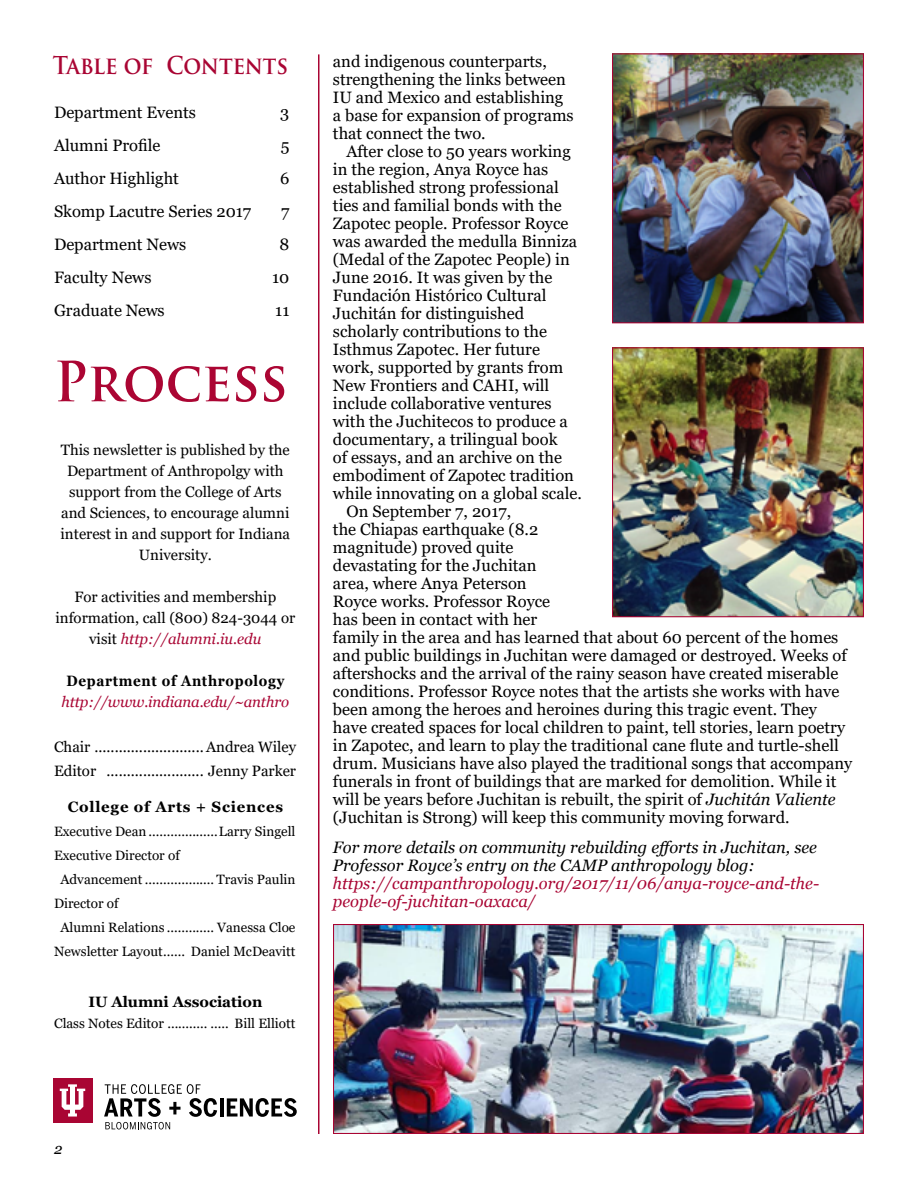
<style>
.page{position:relative;width:918px;height:1188px;background:#fff}
.page>*{position:absolute;margin:0;border:0;box-sizing:border-box;transform-origin:0 0}
.t1{font:700 54px "Trajan Pro";letter-spacing:.005em;color:#ab0533;scale:.95 1}
.t2{font:700 24px "Trajan Pro";color:#a90533;scale:.9 1}
.t3{font:16.5px/18px "Georgia";color:#000}
.t4{font:italic 16.5px/18px "Georgia";color:#000}
.t5{font:italic 16.5px/18px "Georgia";color:#a90533}
.t6{font:15px/21px "Georgia";color:#000;text-align:center}
.t7{font:italic 15px "Georgia";letter-spacing:-.01em;color:#a90533}
.t8{font:700 15px "Georgia";letter-spacing:.05em;color:#000;scale:.9 1}
.t9{font:700 15px "Georgia";letter-spacing:.05em;color:#000}
.t10{font:700 15px "Georgia";color:#000}
.t11{font:italic 15px "Georgia";color:#000}
.t12{font:13.5px "Georgia";color:#000}
.s1{font-style:italic;color:#a90533}
.s2{font-style:italic}
</style>
<div class="page">
<hr style="left:318px;top:54px;width:2px;height:1080px;background:#a90533">
<div style="left:53px;top:1078px;width:39px;height:45px;background:#a90533"></div>
<svg style="left:60px;top:1084px;width:25px;height:33px"></svg>
<hr style="left:220px;top:1098px;width:3px;height:19px;background:#000">
<svg style="left:227px;top:1098px;width:70px;height:19px"></svg>
<svg style="left:104px;top:1084px;width:113px;height:45px"></svg>
<img style="left:614px;top:349px;width:248px;height:266px">
<div style="left:612px;top:347px;width:252px;height:270px;border:1px solid #a90533"></div>
<img style="left:614px;top:55px;width:248px;height:266px">
<div style="left:612px;top:53px;width:252px;height:270px;border:1px solid #a90533"></div>
<img style="left:335px;top:926px;width:527px;height:206px">
<div style="left:333px;top:924px;width:531px;height:210px;border:1px solid #a90533"></div>
<h2 class="t2" style="left:53px;top:51px;width:263px">Table of Contents</h2>
<p class="t3" style="left:54px;top:104px;width:143px">Department Events</p>
<p class="t3" style="left:280px;top:104px;width:11px">3</p>
<p class="t3" style="left:54px;top:137px;width:108px">Alumni Profile</p>
<p class="t3" style="left:281px;top:137px;width:10px">5</p>
<p class="t3" style="left:54px;top:170px;width:127px">Author Highlight</p>
<p class="t3" style="left:280px;top:170px;width:11px">6</p>
<p class="t3" style="left:54px;top:203px;width:199px">Skomp Lacutre Series 2017</p>
<p class="t3" style="left:281px;top:203px;width:10px">7</p>
<p class="t3" style="left:54px;top:236px;width:134px">Department News</p>
<p class="t3" style="left:280px;top:236px;width:11px">8</p>
<p class="t3" style="left:54px;top:269px;width:99px">Faculty News</p>
<p class="t3" style="left:272px;top:269px;width:19px">10</p>
<p class="t3" style="left:54px;top:302px;width:112px">Graduate News</p>
<p class="t3" style="left:275px;top:302px;width:16px">11</p>
<h1 class="t1" style="left:54px;top:348px;width:247px">Process</h1>
<p class="t6" style="left:61px;top:439px;width:231px">This newsletter is published by the<br>Department of Anthropolgy with support from the College of Arts and Sciences, to encourage alumni interest in and support for Indiana<br>University.</p>
<p class="t6" style="left:55px;top:586px;width:241px">For activities and membership information, call (800) 824-3044 or visit <span class="s1">http://alumni.iu.edu</span></p>
<p class="t8" style="left:66px;top:671px;width:243px">Department of Anthropology</p>
<p class="t7" style="left:62px;top:692px;width:229px">http://www.indiana.edu/~anthro</p>
<p class="t6" style="left:54px;top:735px;width:244px;line-height:24px;text-align:left">Chair ...........................Andrea Wiley<br>Editor ........................ Jenny Parker</p>
<p class="t9" style="left:68px;top:797px;width:217px">College of Arts + Sciences</p>
<p class="t12" style="left:54px;top:823px;width:243px">Executive Dean ...................Larry Singell</p>
<p class="t12" style="left:54px;top:847px;width:127px">Executive Director of</p>
<p class="t12" style="left:61px;top:871px;width:237px">Advancement ................... Travis Paulin</p>
<p class="t12" style="left:54px;top:895px;width:66px">Director of</p>
<p class="t12" style="left:61px;top:919px;width:236px">Alumni Relations ............. Vanessa Cloe</p>
<p class="t12" style="left:54px;top:943px;width:243px">Newsletter Layout...... Daniel McDeavitt</p>
<p class="t10" style="left:88px;top:992px;width:176px">IU Alumni Association</p>
<p class="t12" style="left:54px;top:1015px;width:243px">Class Notes Editor ........... ..... Bill Elliott</p>
<p class="t3" style="left:333px;top:53px;width:242px">and indigenous counterparts, strengthening the links between<br>IU and Mexico and establishing a base for expansion of programs that connect the two.</p>
<p class="t3" style="left:346px;top:143px;width:226px">After close to 50 years working</p>
<p class="t3" style="left:333px;top:161px;width:217px">in the region, Anya Royce has</p>
<p class="t3" style="left:333px;top:179px;width:227px">established strong professional</p>
<p class="t3" style="left:333px;top:197px;width:230px">ties and familial bonds with the</p>
<p class="t3" style="left:333px;top:215px;width:237px">Zapotec people. Professor Royce</p>
<p class="t3" style="left:333px;top:233px;width:246px">was awarded the medulla Binniza</p>
<p class="t3" style="left:333px;top:251px;width:238px">(Medal of the Zapotec People) in</p>
<p class="t3" style="left:333px;top:269px;width:221px">June 2016. It was given by the</p>
<p class="t3" style="left:333px;top:287px;width:215px">Fundación Histórico Cultural</p>
<p class="t3" style="left:333px;top:305px;width:193px">Juchitán for distinguished</p>
<p class="t3" style="left:333px;top:323px;width:215px">scholarly contributions to the</p>
<p class="t3" style="left:333px;top:341px;width:209px">Isthmus Zapotec. Her future</p>
<p class="t3" style="left:333px;top:359px;width:232px">work, supported by grants from</p>
<p class="t3" style="left:333px;top:377px;width:218px">New Frontiers and CAHI, will</p>
<p class="t3" style="left:333px;top:395px;width:220px">include collaborative ventures</p>
<p class="t3" style="left:333px;top:413px;width:236px">with the Juchitecos to produce a</p>
<p class="t3" style="left:333px;top:431px;width:226px">documentary, a trilingual book</p>
<p class="t3" style="left:333px;top:449px;width:231px">of essays, and an archive on the</p>
<p class="t3" style="left:333px;top:467px;width:243px">embodiment of Zapotec tradition</p>
<p class="t3" style="left:333px;top:485px;width:250px">while innovating on a global scale.</p>
<p class="t3" style="left:346px;top:503px;width:166px">On September 7, 2017,</p>
<p class="t3" style="left:333px;top:521px;width:207px">the Chiapas earthquake (8.2</p>
<p class="t3" style="left:333px;top:539px;width:182px">magnitude) proved quite</p>
<p class="t3" style="left:333px;top:557px;width:205px">devastating for the Juchitan</p>
<p class="t3" style="left:333px;top:575px;width:195px">area, where Anya Peterson</p>
<p class="t3" style="left:333px;top:593px;width:219px">Royce works. Professor Royce</p>
<p class="t3" style="left:333px;top:611px;width:206px">has been in contact with her</p>
<p class="t3" style="left:333px;top:629px;width:507px">family in the area and has learned that about 60 percent of the homes</p>
<p class="t3" style="left:333px;top:647px;width:515px">and public buildings in Juchitan were damaged or destroyed. Weeks of</p>
<p class="t3" style="left:333px;top:665px;width:507px">aftershocks and the arrival of the rainy season have created miserable</p>
<p class="t3" style="left:333px;top:683px;width:508px">conditions. Professor Royce notes that the artists she works with have</p>
<p class="t3" style="left:333px;top:701px;width:486px">been among the heroes and heroines during this tragic event. They</p>
<p class="t3" style="left:333px;top:719px;width:514px">have created spaces for local children to paint, tell stories, learn poetry</p>
<p class="t3" style="left:333px;top:737px;width:507px">in Zapotec, and learn to play the traditional cane flute and turtle-shell</p>
<p class="t3" style="left:333px;top:755px;width:521px">drum. Musicians have also played the traditional songs that accompany</p>
<p class="t3" style="left:333px;top:773px;width:505px">funerals in front of buildings that are marked for demolition. While it</p>
<p class="t3" style="left:333px;top:791px;width:504px">will be years before Juchitan is rebuilt, the spirit of <span class="s2">Juchitán Valiente</span></p>
<p class="t3" style="left:333px;top:809px;width:458px">(Juchitan is Strong) will keep this community moving forward.</p>
<p class="t4" style="left:333px;top:838px;width:486px">For more details on community rebuilding efforts in Juchitan, see<br>Professor Royce’s entry on the CAMP anthropology blog:</p>
<p class="t5" style="left:333px;top:874px;width:488px">https://campanthropology.org/2017/11/06/anya-royce-and-the&shy;people-of-juchitan-oaxaca/</p>
<p class="t11" style="left:54px;top:1140px;width:10px">2</p>
</div>
